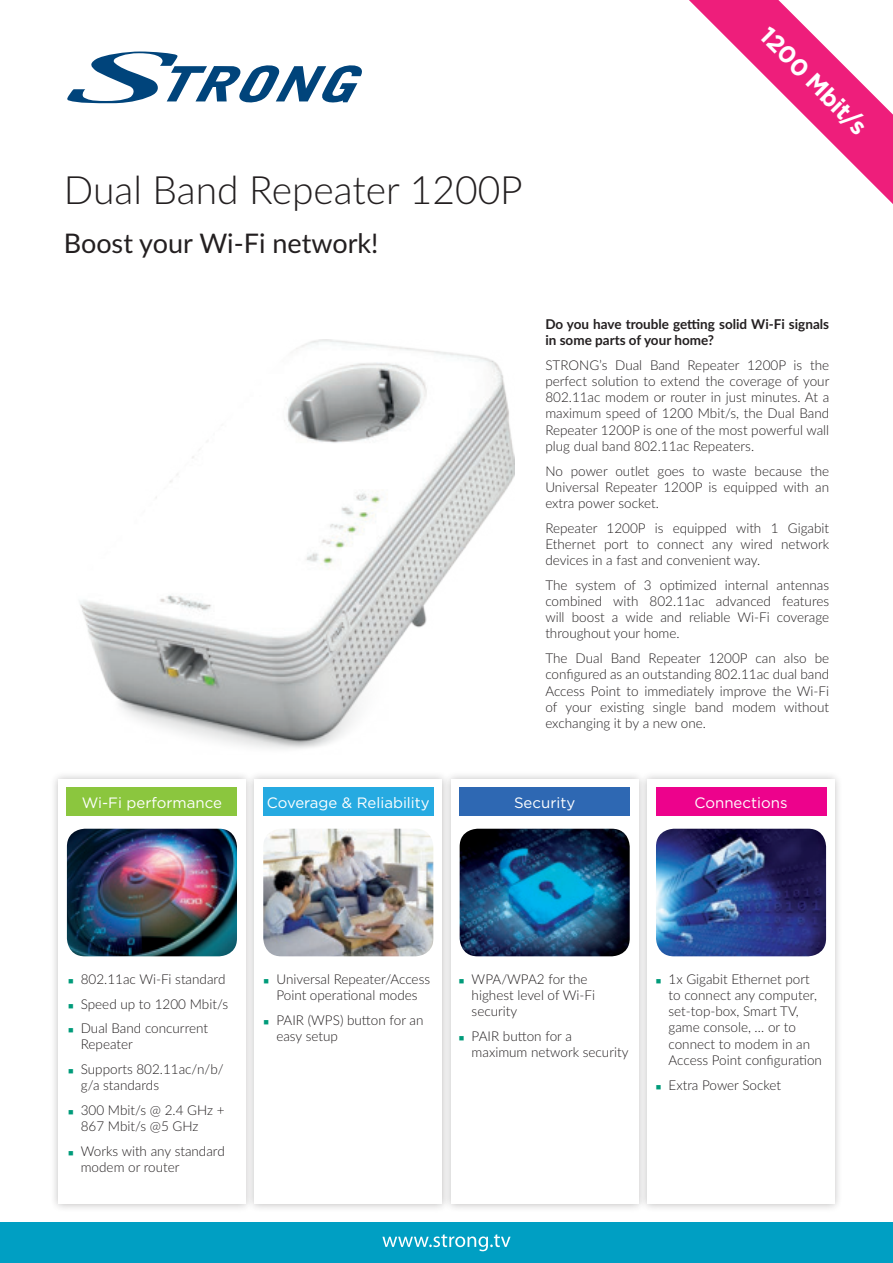
<style>
.page{position:relative;width:893px;height:1263px;background:#fff}
.page>*{position:absolute;margin:0;border:0;box-sizing:border-box;transform-origin:0 0}
.t1{font:300 39px "Lato";color:#231f20}
.t2{font:27px "Lato";color:#231f20}
.t3{font:700 24px "Gotham";color:#fff}
.t4{font:15px "Gotham";color:#fff}
.t5{font:300 13.5px/16.2px "Lato";color:#231f20}
.t6{font:700 13.5px/16.2px "Lato";color:#231f20}
</style>
<div class="page">
<svg style="left:67px;top:52px;width:295px;height:52px"></svg>
<svg style="left:689px;top:0;width:204px;height:204px"></svg>
<div style="left:50px;top:771px;width:204px;height:441px;background:#231f20;opacity:.3"></div>
<div style="left:58px;top:779px;width:187px;height:425px;background:#fff"></div>
<div style="left:246px;top:771px;width:204px;height:441px;background:#231f20;opacity:.3"></div>
<div style="left:255px;top:779px;width:187px;height:425px;background:#fff"></div>
<div style="left:443px;top:771px;width:204px;height:441px;background:#231f20;opacity:.3"></div>
<div style="left:451px;top:779px;width:187px;height:425px;background:#fff"></div>
<div style="left:639px;top:771px;width:204px;height:441px;background:#231f20;opacity:.3"></div>
<div style="left:647px;top:779px;width:188px;height:425px;background:#fff"></div>
<img style="left:67px;top:829px;width:170px;height:127px">
<img style="left:656px;top:829px;width:170px;height:127px">
<img style="left:460px;top:829px;width:170px;height:127px">
<img style="left:263px;top:829px;width:170px;height:127px">
<img style="left:79px;top:339px;width:436px;height:410px">
<div style="left:0;top:1222px;width:893px;height:41px;background:#009fc3"></div>
<svg style="left:382px;top:1234px;width:129px;height:17px"></svg>
<div style="left:67px;top:787px;width:170px;height:29px;background:#8bc63e"></div>
<div style="left:263px;top:787px;width:170px;height:29px;background:#26aae1"></div>
<div style="left:460px;top:787px;width:170px;height:29px;background:#2e68b3"></div>
<div style="left:656px;top:787px;width:170px;height:29px;background:#ed028c"></div>
<h1 class="t1" style="left:64px;top:174px;width:461px">Dual Band Repeater 1200P</h1>
<h2 class="t2" style="left:64px;top:233px;width:316px">Boost your Wi-Fi network!</h2>
<h3 class="t3" style="left:772px;top:24px;width:141px;rotate:45deg">1200 Mbit/s</h3>
<p class="t6" style="left:545px;top:315px;width:285px">Do you have trouble getting solid Wi-Fi signals in some parts of your home?</p>
<p class="t5" style="left:545px;top:358px;width:286px;text-align:justify">STRONG’s Dual Band Repeater 1200P is the perfect solution to extend the coverage of your 802.11ac modem or router in just minutes. At a maximum speed of 1200 Mbit/s, the Dual Band Repeater 1200P is one of the most powerful wall plug dual band 802.11ac Repeaters.</p>
<p class="t5" style="left:545px;top:462px;width:285px;text-align:justify">No power outlet goes to waste because the Universal Repeater 1200P is equipped with an extra power socket.</p>
<p class="t5" style="left:545px;top:519px;width:285px;text-align:justify">Repeater 1200P is equipped with 1 Gigabit Ethernet port to connect any wired network devices in a fast and convenient way.</p>
<p class="t5" style="left:545px;top:576px;width:285px;text-align:justify">The system of 3 optimized internal antennas combined with 802.11ac advanced features will boost a wide and reliable Wi-Fi coverage throughout your home.</p>
<p class="t5" style="left:545px;top:650px;width:285px;text-align:justify">The Dual Band Repeater 1200P can also be configured as an outstanding 802.11ac dual band Access Point to immediately improve the Wi-Fi of your existing single band modem without exchanging it by a new one.</p>
<p class="t4" style="left:82px;top:796px;width:142px">Wi-Fi performance</p>
<p class="t4" style="left:267px;top:796px;width:164px">Coverage &amp; Reliability</p>
<p class="t4" style="left:514px;top:796px;width:63px">Security</p>
<p class="t4" style="left:694px;top:796px;width:94px">Connections</p>
<p class="t5" style="left:81px;top:966px;width:149px;line-height:24.8px">802.11ac Wi-Fi standard<br>Speed up to 1200 Mbit/s<br>Dual Band concurrent</p>
<p class="t5" style="left:81px;top:1033px;width:145px;line-height:24.8px">Repeater<br>Supports 802.11ac/n/b/</p>
<p class="t5" style="left:81px;top:1073px;width:145px;line-height:24.8px">g/a standards<br>300 Mbit/s @ 2.4 GHz +</p>
<p class="t5" style="left:81px;top:1113px;width:146px;line-height:24.8px">867 Mbit/s @5 GHz<br>Works with any standard</p>
<p class="t5" style="left:81px;top:1160px;width:100px">modem or router</p>
<p class="t5" style="left:276px;top:970px;width:155px">Universal Repeater/Access<br>Point operational modes</p>
<p class="t5" style="left:276px;top:1011px;width:149px">PAIR (WPS) button for an easy setup</p>
<p class="t5" style="left:472px;top:970px;width:125px">WPA/WPA2 for the highest level of Wi-Fi security</p>
<p class="t5" style="left:472px;top:1027px;width:158px">PAIR button for a maximum network security</p>
<p class="t5" style="left:668px;top:970px;width:155px">1x Gigabit Ethernet port to connect any computer, set-top-box, Smart TV, game console, … or to connect to modem in an<br>Access Point configuration</p>
<p class="t5" style="left:668px;top:1076px;width:114px">Extra Power Socket</p>
</div>
